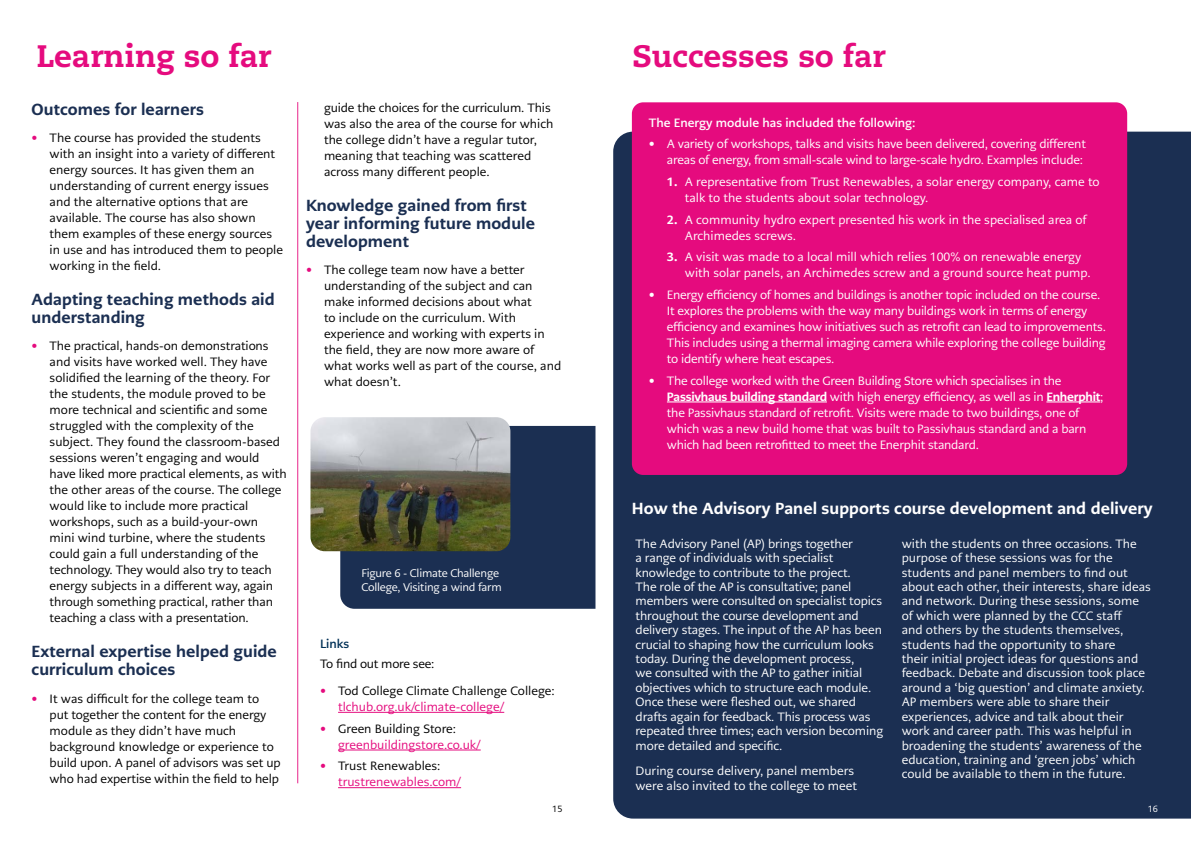
<style>
.page{position:relative;width:1191px;height:842px;background:#fff}
.page>*{position:absolute;margin:0;border:0;box-sizing:border-box;transform-origin:0 0}
.H3__Paragraph_Heading{font:800 31px "Caecilia LT Pro 85";color:#e50b7e}
.H4__small_paragraph_heading{font:800 16px/18px "PMN Caecilia Sans Text";letter-spacing:.005em;color:#1b2f52}
.H4__small_paragraph_heading-2{font:800 16px "PMN Caecilia Sans Text";letter-spacing:.005em;color:#fff}
.Bullet_list{font:12px/16px "PMN Caecilia Sans Text";color:#000}
.Copy{font:12px/14.4px "PMN Caecilia Sans Text";letter-spacing:-.005em;color:#fff}
.Bullet_list__white{font:12px/16px "PMN Caecilia Sans Text";letter-spacing:-.02em;color:#fff}
.Sub_Bullet_number_list{font:12px/16px "PMN Caecilia Sans Text";color:#fff}
.Bullet_list-2{font:12px/16px "PMN Caecilia Sans Text";color:#e50b7e}
.Bold{font:700 12px "PMN Caecilia Sans Text";color:#fff}
.Copy-2{font:12px "PMN Caecilia Sans Text";letter-spacing:-.02em;color:#000}
.Bold-2{font:700 12px "PMN Caecilia Sans Text";color:#003056}
.Figure{font:11px/14px "PMN Caecilia Sans Text";letter-spacing:-.02em;color:#fff}
.t1{font:9px "PMN Caecilia Sans Text";color:#000}
.t2{font:9px "PMN Caecilia Sans Text";color:#fff}
.s1{font-weight:700;color:#e50b7e}
.s2{color:#e50b7e}
.s3{font-weight:700}
.s4{color:#000}
.s5{font-weight:800}
</style>
<div class="page">
<hr style="left:297px;top:102px;width:1px;height:681px;background:#e50b7e">
<hr style="left:338px;top:712px;width:166px;height:1px;background:#e50b7e">
<hr style="left:338px;top:750px;width:143px;height:1px;background:#e50b7e">
<hr style="left:338px;top:787px;width:123px;height:1px;background:#e50b7e">
<div style="left:340px;top:426px;width:255px;height:183px;background:#1b2f52"></div>
<img style="left:310px;top:417px;width:200px;height:134px">
<div style="left:613px;top:132px;width:578px;height:687px;background:#1b2f52"></div>
<div style="left:632px;top:102px;width:495px;height:373px;background:#e50b7e;border-radius:11px"></div>
<hr style="left:667px;top:401px;width:160px;height:1px;background:#fff">
<hr style="left:1046px;top:401px;width:54px;height:1px;background:#fff">
<h3 class="H3__Paragraph_Heading" style="left:36px;top:35px;width:236px">Learning so far</h3>
<h4 class="H4__small_paragraph_heading" style="left:32px;top:100px;width:174px">Outcomes for learners</h4>
<p class="Bullet_list" style="left:50px;top:130px;width:235px;text-indent:-18px"><span class="s1">•</span> The course has provided the students with an insight into a variety of different energy sources. It has given them an understanding of current energy issues and the alternative options that are available. The course has also shown them examples of these energy sources in use and has introduced them to people working in the field.</p>
<h4 class="H4__small_paragraph_heading" style="left:32px;top:290px;width:245px">Adapting teaching methods aid understanding</h4>
<p class="Bullet_list" style="left:50px;top:338px;width:239px;text-indent:-18px"><span class="s1">•</span> The practical, hands-on demonstrations and visits have worked well. They have solidified the learning of the theory. For the students, the module proved to be more technical and scientific and some struggled with the complexity of the subject. They found the classroom-based sessions weren’t engaging and would have liked more practical elements, as with the other areas of the course. The college would like to include more practical workshops, such as a build-your-own<br>mini wind turbine, where the students could gain a full understanding of the technology. They would also try to teach energy subjects in a different way, again through something practical, rather than teaching a class with a presentation.</p>
<h4 class="H4__small_paragraph_heading" style="left:32px;top:643px;width:247px">External expertise helped guide curriculum choices</h4>
<p class="Bullet_list" style="left:50px;top:690px;width:232px;text-indent:-18px"><span class="s1">•</span> It was difficult for the college team to put together the content for the energy module as they didn’t have much background knowledge or experience to build upon. A panel of advisors was set up who had expertise within the field to help</p>
<p class="Bullet_list" style="left:324px;top:99px;width:231px">guide the choices for the curriculum. This was also the area of the course for which the college didn’t have a regular tutor, meaning that teaching was scattered across many different people.</p>
<h4 class="H4__small_paragraph_heading" style="left:306px;top:196px;width:230px">Knowledge gained from first year informing future module development</h4>
<p class="Bullet_list" style="left:324px;top:262px;width:239px;text-indent:-18px"><span class="s1">•</span> The college team now have a better understanding of the subject and can make informed decisions about what<br>to include on the curriculum. With experience and working with experts in the field, they are now more aware of what works well as part of the course, and what doesn’t.</p>
<p class="Figure" style="left:361px;top:566px;width:142px">Figure 6 - Climate Challenge<br>College, Visiting a wind farm</p>
<p class="Bold-2" style="left:320px;top:636px;width:31px">Links</p>
<p class="Copy-2" style="left:320px;top:656px;width:116px">To find out more see:</p>
<p class="Bullet_list" style="left:338px;top:683px;width:218px;text-indent:-18px"><span class="s1">•</span> Tod College Climate Challenge College: <span class="s2">tlchub.org.uk/climate-college/</span></p>
<p class="Bullet_list-2" style="left:338px;top:720px;width:144px;text-indent:-18px"><span class="s3">•</span> <span class="s4">Green Building Store: </span>greenbuildingstore.co.uk/</p>
<p class="Bullet_list-2" style="left:338px;top:758px;width:124px;text-indent:-18px"><span class="s3">•</span> <span class="s4">Trust Renewables: </span>trustrenewables.com/</p>
<p class="t1" style="left:552px;top:803px;width:12px">15</p>
<h3 class="H3__Paragraph_Heading" style="left:632px;top:35px;width:255px">Successes so far</h3>
<p class="Bold" style="left:649px;top:115px;width:268px">The Energy module has included the following:</p>
<p class="Bullet_list__white" style="left:649px;top:136px;width:438px;text-align:right"><span class="s5">•</span> A variety of workshops, talks and visits have been delivered, covering different areas of energy, from small-scale wind to large-scale hydro. Examples include:</p>
<p class="Sub_Bullet_number_list" style="left:685px;top:174px;width:416px;text-indent:-18px"><span class="s5">1.</span> A representative from Trust Renewables, a solar energy company, came to talk to the students about solar technology.</p>
<p class="Sub_Bullet_number_list" style="left:685px;top:211px;width:403px;text-indent:-18px"><span class="s5">2.</span> A community hydro expert presented his work in the specialised area of<br>Archimedes screws.</p>
<p class="Sub_Bullet_number_list" style="left:685px;top:249px;width:407px;text-indent:-18px"><span class="s5">3.</span> A visit was made to a local mill which relies 100% on renewable energy with solar panels, an Archimedes screw and a ground source heat pump.</p>
<p class="Bullet_list__white" style="left:667px;top:287px;width:440px;text-indent:-18px"><span class="s5">•</span> Energy efficiency of homes and buildings is another topic included on the course.<br>It explores the problems with the way many buildings work in terms of energy efficiency and examines how initiatives such as retrofit can lead to improvements.<br>This includes using a thermal imaging camera while exploring the college building to identify where heat escapes.</p>
<p class="Bullet_list__white" style="left:667px;top:372px;width:438px;text-indent:-18px"><span class="s5">•</span> The college worked with the Green Building Store which specialises in the <span class="s5">Passivhaus building standard</span> with high energy efficiency, as well as in <span class="s5">Enherphit</span>; the Passivhaus standard of retrofit. Visits were made to two buildings, one of which was a new build home that was built to Passivhaus standard and a barn which had been retrofitted to meet the Enerphit standard.</p>
<h4 class="H4__small_paragraph_heading-2" style="left:632px;top:497px;width:522px">How the Advisory Panel supports course development and delivery</h4>
<p class="Copy" style="left:635px;top:536px;width:219px">The Advisory Panel (AP) brings together</p>
<p class="Copy" style="left:635px;top:551px;width:249px">a range of individuals with specialist knowledge to contribute to the project.<br>The role of the AP is consultative; panel members were consulted on specialist topics throughout the course development and delivery stages. The input of the AP has been crucial to shaping how the curriculum looks today. During the development process,<br>we consulted with the AP to gather initial objectives which to structure each module.<br>Once these were fleshed out, we shared drafts again for feedback. This process was repeated three times; each version becoming more detailed and specific.</p>
<p class="Copy" style="left:635px;top:764px;width:223px">During course delivery, panel members were also invited to the college to meet</p>
<p class="Copy" style="left:901px;top:536px;width:251px">with the students on three occasions. The purpose of these sessions was for the students and panel members to find out about each other, their interests, share ideas and network. During these sessions, some of which were planned by the CCC staff<br>and others by the students themselves, students had the opportunity to share<br>their initial project ideas for questions and feedback. Debate and discussion took place around a ‘big question’ and climate anxiety.<br>AP members were able to share their experiences, advice and talk about their work and career path. This was helpful in broadening the students’ awareness of the education, training and ‘green jobs’ which could be available to them in the future.</p>
<p class="t2" style="left:1147px;top:803px;width:12px">16</p>
</div>
